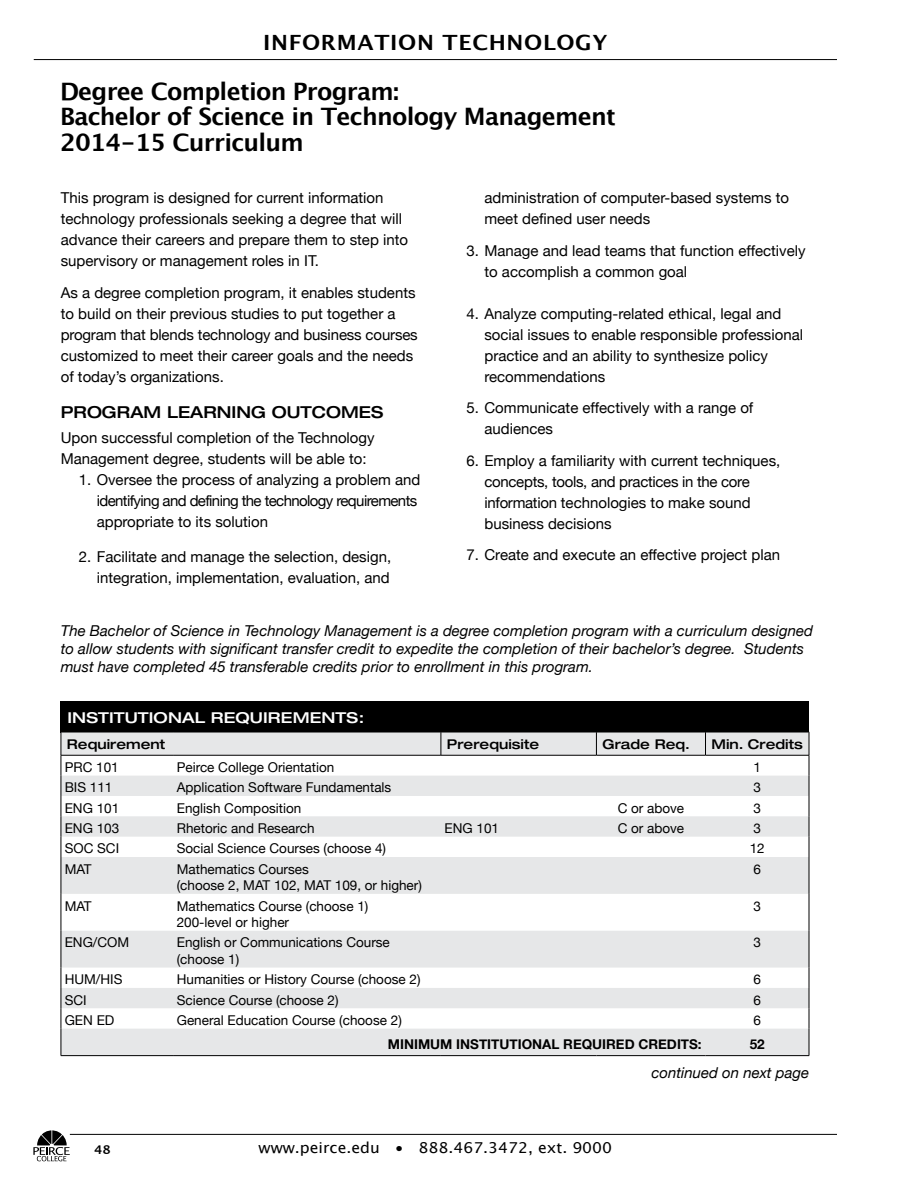
<style>
.page{position:relative;width:918px;height:1188px;background:#fff}
.page>*{position:absolute;margin:0;border:0;box-sizing:border-box;transform-origin:0 0}
.t1{font:700 24px/25.5px "Lucida Grande";letter-spacing:-.03em;color:#000}
.t2{font:700 21px "Lucida Grande";color:#000;scale:1.05 1}
.t3{font:500 expanded 16.5px "Helvetica Neue";color:#000}
.t4{font:15px/21px "Helvetica Neue";color:#000}
.t5{font:italic 15px/18px "Helvetica Neue";color:#000}
.t6{font:15px "Lucida Grande";color:#000;scale:1.05 1}
.t7{font:500 expanded 15px "Helvetica Neue";letter-spacing:.01em;color:#fff;scale:1.05 1}
.t8{font:13.5px/16.5px "Helvetica Neue";color:#000}
.t9{font:500 expanded 13.5px "Helvetica Neue";color:#000}
.t10{font:700 13.5px "Helvetica Neue";color:#000}
.t11{font:700 12px "Lucida Grande";color:#000;scale:1.05 1}
</style>
<div class="page">
<hr style="left:70px;top:1134px;width:767px;height:1px;background:#000">
<svg style="left:33px;top:1130px;width:37px;height:31px"></svg>
<div style="left:61px;top:702px;width:748px;height:31px;background:#000"></div>
<svg style="left:62px;top:733px;width:747px;height:322px;fill:#e6e7e8"></svg>
<svg style="left:441px;top:733px;width:1px;height:22px"></svg>
<svg style="left:596px;top:733px;width:1px;height:22px"></svg>
<svg style="left:705px;top:733px;width:1px;height:22px"></svg>
<hr style="left:61px;top:755px;width:112px;height:1px;background:#000">
<hr style="left:173px;top:755px;width:268px;height:1px;background:#000">
<hr style="left:441px;top:755px;width:155px;height:1px;background:#000">
<hr style="left:596px;top:755px;width:110px;height:1px;background:#000">
<hr style="left:706px;top:755px;width:103px;height:1px;background:#000">
<svg style="left:61px;top:732px;width:1px;height:125px"></svg>
<svg style="left:809px;top:732px;width:1px;height:125px"></svg>
<hr style="left:61px;top:857px;width:1px;height:37px;background:#000">
<hr style="left:809px;top:857px;width:1px;height:37px;background:#000">
<hr style="left:61px;top:894px;width:1px;height:37px;background:#000">
<hr style="left:809px;top:894px;width:1px;height:37px;background:#000">
<hr style="left:61px;top:931px;width:1px;height:37px;background:#000">
<hr style="left:809px;top:931px;width:1px;height:37px;background:#000">
<svg style="left:61px;top:968px;width:1px;height:87px"></svg>
<svg style="left:809px;top:968px;width:1px;height:87px"></svg>
<hr style="left:61px;top:1055px;width:112px;height:1px;background:#000">
<hr style="left:173px;top:1055px;width:268px;height:1px;background:#000">
<hr style="left:441px;top:1055px;width:155px;height:1px;background:#000">
<hr style="left:596px;top:1055px;width:110px;height:1px;background:#000">
<hr style="left:706px;top:1055px;width:103px;height:1px;background:#000">
<hr style="left:34px;top:59px;width:803px;height:1px;background:#000">
<h2 class="t2" style="left:263px;top:26px;width:16px">INFORMATION</h2>
<h2 class="t2" style="left:443px;top:26px;width:16px">TEC</h2>
<h2 class="t2" style="left:489px;top:26px;width:34px">HNOLOG</h2>
<h2 class="t2" style="left:592px;top:26px;width:16px">Y</h2>
<h1 class="t1" style="left:60px;top:78px;width:557px">Degree Completion Program:<br>Bachelor of Science in Technology Management<br>2014-15 Curriculum</h1>
<p class="t4" style="left:61px;top:186px;width:349px">This program is designed for current information technology professionals seeking a degree that will advance their careers and prepare them to step into supervisory or management roles in IT.</p>
<p class="t4" style="left:61px;top:281px;width:359px">As a degree completion program, it enables students to build on their previous studies to put together a program that blends technology and business courses customized to meet their career goals and the needs of today’s organizations.</p>
<p class="t3" style="left:61px;top:402px;width:324px">PROGRAM LEARNING OUTCOMES</p>
<p class="t4" style="left:61px;top:426px;width:315px">Upon successful completion of the Technology<br>Management degree, students will be able to:</p>
<p class="t4" style="left:97px;top:468px;width:325px;text-indent:-18px">1. Oversee the process of analyzing a problem and identifying and defining the technology requirements appropriate to its solution</p>
<p class="t4" style="left:79px;top:545px;width:314px;text-align:right">2. Facilitate and manage the selection, design, integration, implementation, evaluation, and</p>
<p class="t4" style="left:484px;top:186px;width:306px">administration of computer-based systems to meet defined user needs</p>
<p class="t4" style="left:484px;top:239px;width:323px;text-indent:-18px">3. Manage and lead teams that function effectively to accomplish a common goal</p>
<p class="t4" style="left:484px;top:302px;width:320px;text-indent:-18px">4. Analyze computing-related ethical, legal and social issues to enable responsible professional practice and an ability to synthesize policy recommendations</p>
<p class="t4" style="left:484px;top:396px;width:270px;text-indent:-18px">5. Communicate effectively with a range of audiences</p>
<p class="t4" style="left:484px;top:449px;width:297px;text-indent:-18px">6. Employ a familiarity with current techniques, concepts, tools, and practices in the core information technologies to make sound business decisions</p>
<p class="t4" style="left:466px;top:543px;width:315px">7. Create and execute an effective project plan</p>
<p class="t5" style="left:61px;top:622px;width:754px">The Bachelor of Science in Technology Management is a degree completion program with a curriculum designed to allow students with significant transfer credit to expedite the completion of their bachelor’s degree. Students must have completed 45 transferable credits prior to enrollment in this program.</p>
<p class="t7" style="left:68px;top:709px;width:284px">INSTITUTIONAL REQUIREMENTS:</p>
<p class="t9" style="left:67px;top:735px;width:100px">Requirement</p>
<p class="t9" style="left:447px;top:735px;width:94px">Prerequisite</p>
<p class="t9" style="left:602px;top:735px;width:89px">Grade Req.</p>
<p class="t9" style="left:712px;top:735px;width:93px">Min. Credits</p>
<p class="t8" style="left:65px;top:758px;width:56px">PRC 101</p>
<p class="t8" style="left:177px;top:758px;width:159px">Peirce College Orientation</p>
<p class="t8" style="left:753px;top:758px;width:9px">1</p>
<p class="t8" style="left:65px;top:778px;width:49px">BIS 111</p>
<p class="t8" style="left:177px;top:778px;width:216px">Application Software Fundamentals</p>
<p class="t8" style="left:753px;top:778px;width:9px">3</p>
<p class="t8" style="left:65px;top:799px;width:56px">ENG 101</p>
<p class="t8" style="left:177px;top:799px;width:126px">English Composition</p>
<p class="t8" style="left:618px;top:799px;width:68px">C or above</p>
<p class="t8" style="left:753px;top:799px;width:9px">3</p>
<p class="t8" style="left:65px;top:819px;width:56px">ENG 103</p>
<p class="t8" style="left:177px;top:819px;width:139px">Rhetoric and Research</p>
<p class="t8" style="left:445px;top:819px;width:56px">ENG 101</p>
<p class="t8" style="left:618px;top:819px;width:68px">C or above</p>
<p class="t8" style="left:753px;top:819px;width:9px">3</p>
<p class="t8" style="left:65px;top:839px;width:56px">SOC SCI</p>
<p class="t8" style="left:177px;top:839px;width:211px">Social Science Courses (choose 4)</p>
<p class="t8" style="left:750px;top:839px;width:17px">12</p>
<p class="t8" style="left:65px;top:860px;width:29px">MAT</p>
<p class="t8" style="left:177px;top:860px;width:247px">Mathematics Courses<br>(choose 2, MAT 102, MAT 109, or higher)</p>
<p class="t8" style="left:753px;top:860px;width:9px">6</p>
<p class="t8" style="left:65px;top:897px;width:29px">MAT</p>
<p class="t8" style="left:177px;top:897px;width:193px">Mathematics Course (choose 1)<br>200-level or higher</p>
<p class="t8" style="left:753px;top:897px;width:9px">3</p>
<p class="t8" style="left:65px;top:933px;width:66px">ENG/COM</p>
<p class="t8" style="left:177px;top:933px;width:215px">English or Communications Course (choose 1)</p>
<p class="t8" style="left:753px;top:933px;width:9px">3</p>
<p class="t8" style="left:65px;top:970px;width:59px">HUM/HIS</p>
<p class="t8" style="left:177px;top:970px;width:245px">Humanities or History Course (choose 2)</p>
<p class="t8" style="left:753px;top:970px;width:9px">6</p>
<p class="t8" style="left:65px;top:991px;width:23px">SCI</p>
<p class="t8" style="left:177px;top:991px;width:163px">Science Course (choose 2)</p>
<p class="t8" style="left:753px;top:991px;width:9px">6</p>
<p class="t8" style="left:65px;top:1011px;width:51px">GEN ED</p>
<p class="t8" style="left:177px;top:1011px;width:227px">General Education Course (choose 2)</p>
<p class="t8" style="left:753px;top:1011px;width:9px">6</p>
<p class="t10" style="left:388px;top:1036px;width:315px">MINIMUM INSTITUTIONAL REQUIRED CREDITS:</p>
<p class="t10" style="left:750px;top:1036px;width:17px">52</p>
<p class="t11" style="left:94px;top:1140px;width:17px">48</p>
<p class="t6" style="left:259px;top:1139px;width:338px">www.peirce.edu • 888.467.3472, ext. 9000</p>
<p class="t5" style="left:651px;top:1063px;width:159px">continued on next page</p>
</div>
